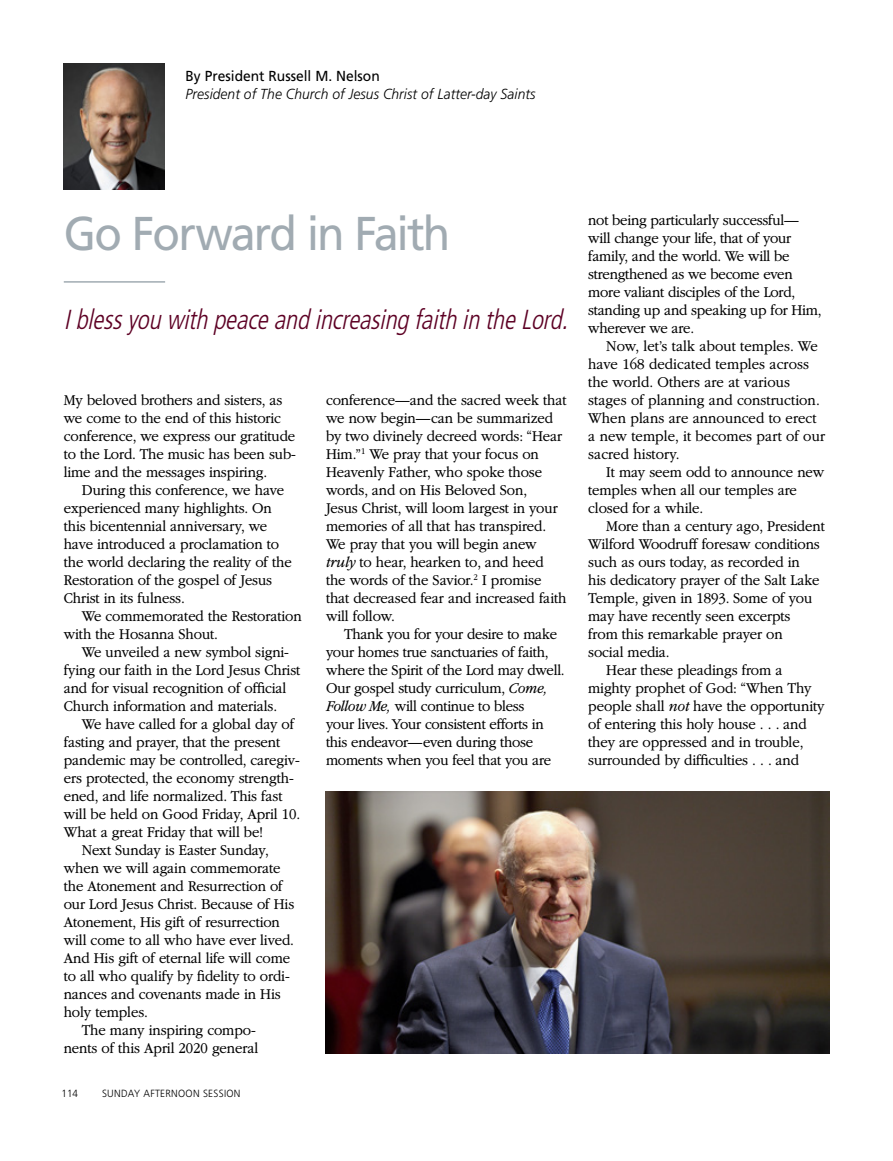
<style>
.page{position:relative;width:893px;height:1161px;background:#fff}
.page>*{position:absolute;margin:0;border:0;box-sizing:border-box;transform-origin:0 0}
.ARTCL_title{font:47.4px "Frutigerlds Lat";letter-spacing:-.045em;color:#a1abb2;scale:.95 1}
.ARTCL-kicker{font:italic 300 condensed 27.6px "Frutigerlds Lat";letter-spacing:-.01em;color:#5d0024;scale:.95 1}
.ARTCL_para{font:300 15.75px/18px "Garamondlds Lat Plus";letter-spacing:-.01em;color:#000;scale:.95 1}
.ARTCL_para_first{font:300 15.75px/18px "Garamondlds Lat Plus";letter-spacing:-.01em;color:#000;scale:.95 1}
.ARTCL-BY_para{font:italic 300 14.55px "Frutigerlds Lat";letter-spacing:.005em;color:#000;scale:.95 1}
.ARTCL-BY_para_first{font:14.55px "Frutigerlds Lat";color:#000;scale:.95 1}
.t1{font:300 10.35px "Frutigerlds Lat";letter-spacing:.03em;color:#000;scale:.95 1}
.s1{font-style:italic}
</style>
<div class="page">
<hr style="left:64px;top:281px;width:101px;height:2px;background:#a1abb2">
<img style="left:64px;top:64px;width:100px;height:126px">
<img style="left:326px;top:791px;width:503px;height:262px">
<p class="ARTCL-BY_para_first" style="left:185px;top:65px;width:206px">By President Russell M. Nelson</p>
<p class="ARTCL-BY_para" style="left:185px;top:84px;width:370px">President of The Church of Jesus Christ of Latter-day Saints</p>
<p class="ARTCL_title" style="left:64px;top:197px;width:408px">Go Forward in Faith</p>
<p class="ARTCL-kicker" style="left:64px;top:299px;width:532px">I bless you with peace and increasing faith in the Lord.</p>
<p class="ARTCL_para_first" style="left:64px;top:391px;width:246px">My beloved brothers and sisters, as we come to the end of this historic conference, we express our gratitude to the Lord. The music has been sub&shy;lime and the messages inspiring.</p>
<p class="ARTCL_para" style="left:64px;top:481px;width:242px;text-indent:18px">During this conference, we have experienced many highlights. On this bicentennial anniversary, we have introduced a proclamation to the world declaring the reality of the<br>Restoration of the gospel of Jesus<br>Christ in its fulness.</p>
<p class="ARTCL_para" style="left:64px;top:607px;width:252px;text-indent:18px">We commemorated the Restoration with the Hosanna Shout.</p>
<p class="ARTCL_para" style="left:64px;top:643px;width:250px;text-indent:18px">We unveiled a new symbol signi&shy;fying our faith in the Lord Jesus Christ and for visual recognition of official Church information and materials.</p>
<p class="ARTCL_para" style="left:64px;top:715px;width:250px;text-indent:18px">We have called for a global day of fasting and prayer, that the present pandemic may be controlled, caregiv&shy;ers protected, the economy strength&shy;ened, and life normalized. This fast will be held on Good Friday, April 10.<br>What a great Friday that will be!</p>
<p class="ARTCL_para" style="left:64px;top:841px;width:244px;text-indent:18px">Next Sunday is Easter Sunday, when we will again commemorate the Atonement and Resurrection of our Lord Jesus Christ. Because of His<br>Atonement, His gift of resurrection will come to all who have ever lived.<br>And His gift of eternal life will come to all who qualify by fidelity to ordi&shy;nances and covenants made in His holy temples.</p>
<p class="ARTCL_para" style="left:64px;top:1021px;width:206px;text-align:right">The many inspiring compo&shy;nents of this April 2020 general</p>
<p class="t1" style="left:62px;top:1086px;width:19px">114</p>
<p class="t1" style="left:102px;top:1086px;width:147px">SUNDAY AFTERNOON SESSION</p>
<p class="ARTCL_para" style="left:326px;top:391px;width:255px">conference—and the sacred week that we now begin—can be summarized by two divinely decreed words: “Hear<br>Him.”<sup>1</sup> We pray that your focus on<br>Heavenly Father, who spoke those words, and on His Beloved Son,<br>Jesus Christ, will loom largest in your memories of all that has transpired.<br>We pray that you will begin anew <span class="s1">truly</span> to hear, hearken to, and heed the words of the Savior.<sup>2</sup> I promise that decreased fear and increased faith will follow.</p>
<p class="ARTCL_para" style="left:326px;top:625px;width:253px;text-indent:18px">Thank you for your desire to make your homes true sanctuaries of faith, where the Spirit of the Lord may dwell.<br>Our gospel study curriculum, <span class="s1">Come, Follow Me,</span> will continue to bless<br>your lives. Your consistent efforts in this endeavor—even during those moments when you feel that you are</p>
<p class="ARTCL_para" style="left:588px;top:211px;width:247px">not being particularly successful— will change your life, that of your family, and the world. We will be strengthened as we become even more valiant disciples of the Lord, standing up and speaking up for Him, wherever we are.</p>
<p class="ARTCL_para" style="left:588px;top:337px;width:251px;text-indent:18px">Now, let’s talk about temples. We have 168 dedicated temples across the world. Others are at various stages of planning and construction.<br>When plans are announced to erect a new temple, it becomes part of our sacred history.</p>
<p class="ARTCL_para" style="left:588px;top:463px;width:250px;text-indent:18px">It may seem odd to announce new temples when all our temples are closed for a while.</p>
<p class="ARTCL_para" style="left:588px;top:517px;width:251px;text-indent:18px">More than a century ago, President<br>Wilford Woodruff foresaw conditions such as ours today, as recorded in<br>his dedicatory prayer of the Salt Lake<br>Temple, given in 1893. Some of you may have recently seen excerpts<br>from this remarkable prayer on<br>social media.</p>
<p class="ARTCL_para" style="left:588px;top:661px;width:250px;text-indent:18px">Hear these pleadings from a mighty prophet of God: “When Thy people shall <span class="s1">not</span> have the opportunity of entering this holy house . . . and they are oppressed and in trouble, surrounded by difficulties . . . and</p>
</div>
